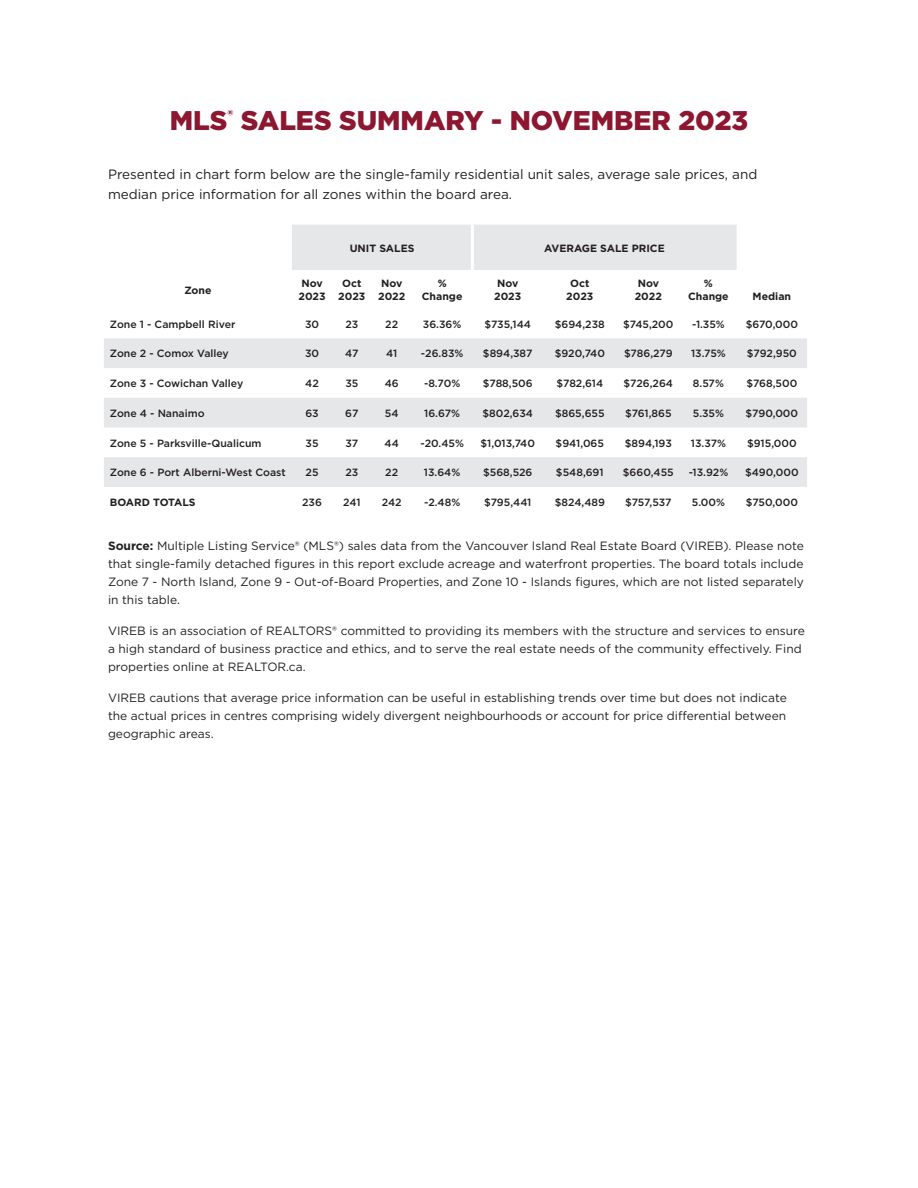
<style>
.page{position:relative;width:918px;height:1188px;background:#fff}
.page>*{position:absolute;margin:0;border:0;box-sizing:border-box;transform-origin:0 0}
.t1{font:900 27px "Gotham";color:#8d1630}
.t2{font:13.5px/19.5px "Gotham";color:#231f20}
.t3{font:12px/18px "Gotham";color:#231f20;text-align:justify}
.t4{font:500 10.5px "Gotham";color:#231f20}
.t5{font:700 10.5px/12.6px "Gotham";color:#231f20}
.s1{font-weight:700}
</style>
<div class="page">
<svg style="left:104px;top:225px;width:703px;height:262px"></svg>
<hr style="left:471px;top:225px;width:3px;height:45px;background:#fff">
<p class="t1" style="left:170px;top:101px;width:580px">MLS<sup>®</sup> SALES SUMMARY - NOVEMBER 2023</p>
<p class="t2" style="left:108px;top:165px;width:651px">Presented in chart form below are the single-family residential unit sales, average sale prices, and median price information for all zones within the board area.</p>
<p class="t5" style="left:350px;top:241px;width:66px">UNIT SALES</p>
<p class="t5" style="left:544px;top:241px;width:122px">AVERAGE SALE PRICE</p>
<p class="t5" style="left:184px;top:283px;width:29px">Zone</p>
<p class="t5" style="left:298px;top:277px;width:29px">Nov<br>2023</p>
<p class="t5" style="left:338px;top:277px;width:29px;text-align:center">Oct<br>2023</p>
<p class="t5" style="left:378px;top:277px;width:29px">Nov<br>2022</p>
<p class="t5" style="left:438px;top:277px;width:11px">%</p>
<p class="t5" style="left:422px;top:290px;width:42px">Change</p>
<p class="t5" style="left:497px;top:277px;width:23px">Nov</p>
<p class="t5" style="left:494px;top:290px;width:29px">2023</p>
<p class="t5" style="left:570px;top:277px;width:21px">Oct</p>
<p class="t5" style="left:566px;top:290px;width:29px">2023</p>
<p class="t5" style="left:638px;top:277px;width:23px">Nov</p>
<p class="t5" style="left:635px;top:290px;width:29px">2022</p>
<p class="t5" style="left:704px;top:277px;width:11px">%</p>
<p class="t5" style="left:688px;top:290px;width:42px">Change</p>
<p class="t5" style="left:753px;top:290px;width:40px">Median</p>
<p class="t4" style="left:110px;top:317px;width:127px">Zone 1 - Campbell River</p>
<p class="t4" style="left:305px;top:317px;width:16px">30</p>
<p class="t4" style="left:345px;top:317px;width:14px">23</p>
<p class="t4" style="left:385px;top:317px;width:14px">22</p>
<p class="t4" style="left:423px;top:317px;width:40px">36.36%</p>
<p class="t4" style="left:484px;top:317px;width:48px">$735,144</p>
<p class="t4" style="left:555px;top:317px;width:51px">$694,238</p>
<p class="t4" style="left:623px;top:317px;width:52px">$745,200</p>
<p class="t4" style="left:692px;top:317px;width:34px">-1.35%</p>
<p class="t4" style="left:746px;top:317px;width:54px">$670,000</p>
<p class="t4" style="left:110px;top:347px;width:120px">Zone 2 - Comox Valley</p>
<p class="t4" style="left:305px;top:347px;width:16px">30</p>
<p class="t4" style="left:345px;top:347px;width:15px">47</p>
<p class="t4" style="left:386px;top:347px;width:13px">41</p>
<p class="t4" style="left:421px;top:347px;width:44px">-26.83%</p>
<p class="t4" style="left:483px;top:347px;width:51px">$894,387</p>
<p class="t4" style="left:555px;top:347px;width:52px">$920,740</p>
<p class="t4" style="left:624px;top:347px;width:50px">$786,279</p>
<p class="t4" style="left:691px;top:347px;width:36px">13.75%</p>
<p class="t4" style="left:747px;top:347px;width:51px">$792,950</p>
<p class="t4" style="left:110px;top:377px;width:135px">Zone 3 - Cowichan Valley</p>
<p class="t4" style="left:305px;top:377px;width:15px">42</p>
<p class="t4" style="left:345px;top:377px;width:14px">35</p>
<p class="t4" style="left:385px;top:377px;width:16px">46</p>
<p class="t4" style="left:424px;top:377px;width:38px">-8.70%</p>
<p class="t4" style="left:483px;top:377px;width:52px">$788,506</p>
<p class="t4" style="left:556px;top:377px;width:48px">$782,614</p>
<p class="t4" style="left:624px;top:377px;width:51px">$726,264</p>
<p class="t4" style="left:693px;top:377px;width:32px">8.57%</p>
<p class="t4" style="left:746px;top:377px;width:52px">$768,500</p>
<p class="t4" style="left:110px;top:406px;width:96px">Zone 4 - Nanaimo</p>
<p class="t4" style="left:305px;top:406px;width:15px">63</p>
<p class="t4" style="left:345px;top:406px;width:15px">67</p>
<p class="t4" style="left:385px;top:406px;width:15px">54</p>
<p class="t4" style="left:424px;top:406px;width:37px">16.67%</p>
<p class="t4" style="left:483px;top:406px;width:52px">$802,634</p>
<p class="t4" style="left:555px;top:406px;width:51px">$865,655</p>
<p class="t4" style="left:625px;top:406px;width:48px">$761,865</p>
<p class="t4" style="left:693px;top:406px;width:33px">5.35%</p>
<p class="t4" style="left:746px;top:406px;width:54px">$790,000</p>
<p class="t4" style="left:110px;top:436px;width:153px">Zone 5 - Parksville-Qualicum</p>
<p class="t4" style="left:306px;top:436px;width:14px">35</p>
<p class="t4" style="left:346px;top:436px;width:14px">37</p>
<p class="t4" style="left:385px;top:436px;width:16px">44</p>
<p class="t4" style="left:420px;top:436px;width:45px">-20.45%</p>
<p class="t4" style="left:480px;top:436px;width:56px">$1,013,740</p>
<p class="t4" style="left:556px;top:436px;width:50px">$941,065</p>
<p class="t4" style="left:625px;top:436px;width:49px">$894,193</p>
<p class="t4" style="left:691px;top:436px;width:37px">13.37%</p>
<p class="t4" style="left:747px;top:436px;width:51px">$915,000</p>
<p class="t4" style="left:110px;top:466px;width:177px">Zone 6 - Port Alberni-West Coast</p>
<p class="t4" style="left:306px;top:466px;width:14px">25</p>
<p class="t4" style="left:345px;top:466px;width:14px">23</p>
<p class="t4" style="left:385px;top:466px;width:14px">22</p>
<p class="t4" style="left:424px;top:466px;width:38px">13.64%</p>
<p class="t4" style="left:483px;top:466px;width:51px">$568,526</p>
<p class="t4" style="left:556px;top:466px;width:49px">$548,691</p>
<p class="t4" style="left:623px;top:466px;width:52px">$660,455</p>
<p class="t4" style="left:689px;top:466px;width:41px">-13.92%</p>
<p class="t4" style="left:745px;top:466px;width:55px">$490,000</p>
<p class="t5" style="left:110px;top:496px;width:87px">BOARD TOTALS</p>
<p class="t4" style="left:302px;top:495px;width:21px">236</p>
<p class="t4" style="left:343px;top:495px;width:19px">241</p>
<p class="t4" style="left:382px;top:495px;width:21px">242</p>
<p class="t4" style="left:424px;top:495px;width:38px">-2.48%</p>
<p class="t4" style="left:484px;top:495px;width:49px">$795,441</p>
<p class="t4" style="left:555px;top:495px;width:52px">$824,489</p>
<p class="t4" style="left:625px;top:495px;width:48px">$757,537</p>
<p class="t4" style="left:692px;top:495px;width:35px">5.00%</p>
<p class="t4" style="left:746px;top:495px;width:54px">$750,000</p>
<p class="t3" style="left:108px;top:536px;width:698px"><span class="s1">Source:</span> Multiple Listing Service® (MLS®) sales data from the Vancouver Island Real Estate Board (VIREB). Please note that single-family detached figures in this report exclude acreage and waterfront properties. The board totals include Zone 7 - North Island, Zone 9 - Out-of-Board Properties, and Zone 10 - Islands figures, which are not listed separately in this table.</p>
<p class="t3" style="left:108px;top:621px;width:698px;text-align:left">VIREB is an association of REALTORS® committed to providing its members with the structure and services to ensure a high standard of business practice and ethics, and to serve the real estate needs of the community effectively. Find properties online at REALTOR.ca.</p>
<p class="t3" style="left:108px;top:688px;width:680px">VIREB cautions that average price information can be useful in establishing trends over time but does not indicate the actual prices in centres comprising widely divergent neighbourhoods or account for price differential between geographic areas.</p>
</div>
